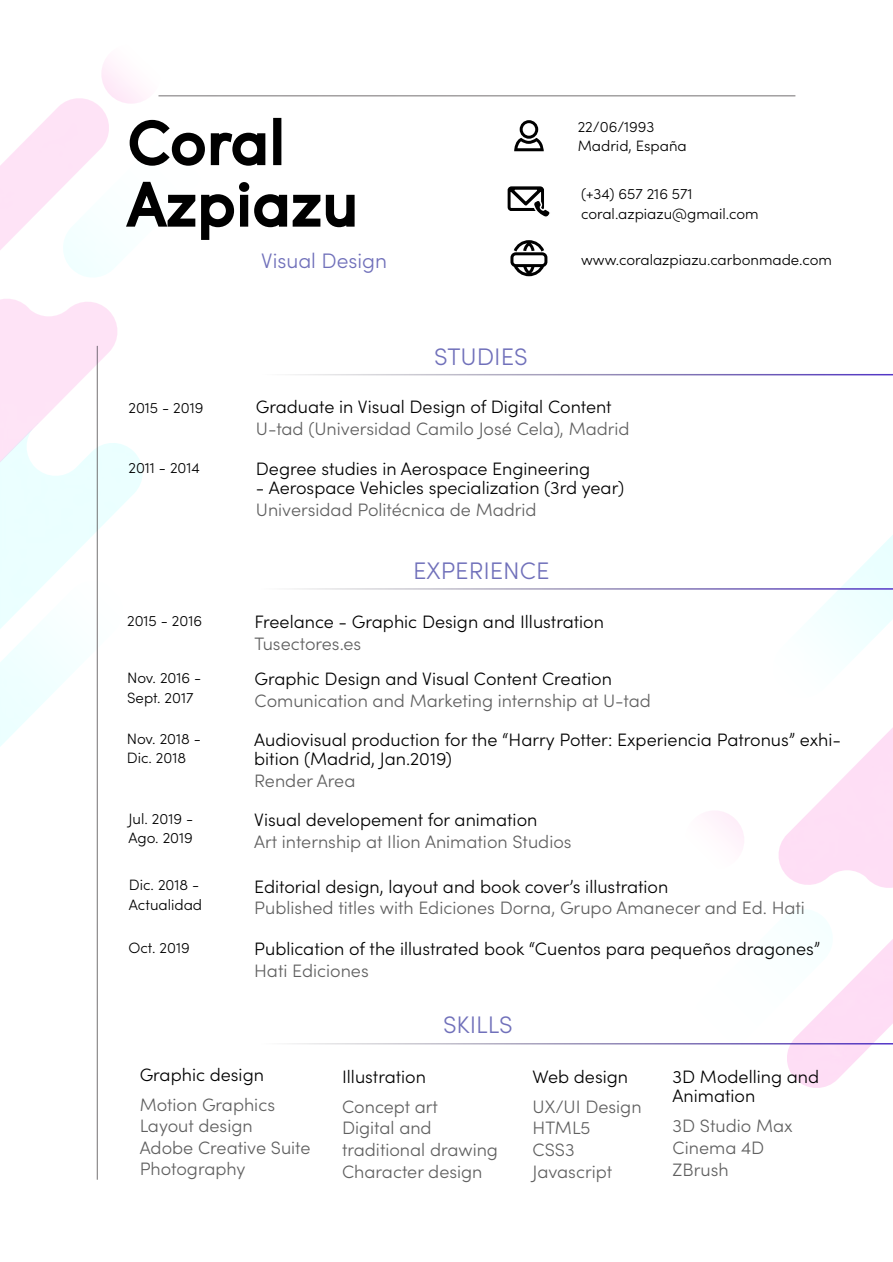
<style>
.page{position:relative;width:893px;height:1262px;background:#fff}
.page>*{position:absolute;margin:0;border:0;box-sizing:border-box;transform-origin:0 0}
.t1{font:300 24px "Sofia Pro";color:#7070ba}
.t2{font:300 21px "Sofia Pro";color:#7070ba}
.t3{font:300 18px/19.5px "Sofia Pro";color:#000}
.t4{font:300 18px/21.6px "Sofia Pro";color:#606060}
.t5{font:300 15px/19.5px "Sofia Pro";color:#000}
</style>
<div class="page">
<img style="left:0;top:58px;width:893px;height:1122px">
<svg style="left:0;top:98px;width:357px;height:180px"></svg>
<svg style="left:514px;top:120px;width:30px;height:31px"></svg>
<hr style="left:259px;top:374px;width:634px;height:1px;background:#fff">
<hr style="left:256px;top:588px;width:637px;height:1px;background:#fff">
<hr style="left:256px;top:1043px;width:637px;height:1px;background:#fff">
<div style="left:510px;top:252px;width:37px;height:15px;border:3px solid #000;border-radius:4px"></div>
<svg style="left:511px;top:262px;width:36px;height:16px"></svg>
<svg style="left:511px;top:239px;width:36px;height:16px"></svg>
<svg style="left:507px;top:186px;width:44px;height:32px"></svg>
<p class="t2" style="left:261px;top:245px;width:127px">Visual Design</p>
<h1 class="t1" style="left:434px;top:339px;width:95px">STUDIES</h1>
<p class="t5" style="left:578px;top:116px;width:111px">22/06/1993<br>Madrid, España</p>
<p class="t5" style="left:581px;top:183px;width:179px">(+34) 657 216 571 coral.azpiazu@gmail.com</p>
<p class="t5" style="left:581px;top:249px;width:252px">www.coralazpiazu.carbonmade.com</p>
<p class="t5" style="left:128px;top:397px;width:76px">2015 - 2019</p>
<p class="t3" style="left:256px;top:396px;width:357px">Graduate in Visual Design of Digital Content</p>
<p class="t4" style="left:256px;top:417px;width:375px">U-tad (Universidad Camilo José Cela), Madrid</p>
<p class="t3" style="left:256px;top:458px;width:336px">Degree studies in Aerospace Engineering</p>
<p class="t3" style="left:256px;top:477px;width:370px">- Aerospace Vehicles specialization (3rd year)</p>
<p class="t4" style="left:256px;top:498px;width:282px">Universidad Politécnica de Madrid</p>
<p class="t5" style="left:128px;top:457px;width:73px">2011 - 2014</p>
<h1 class="t1" style="left:413px;top:553px;width:138px">EXPERIENCE</h1>
<p class="t5" style="left:127px;top:610px;width:76px">2015 - 2016</p>
<p class="t3" style="left:255px;top:611px;width:351px">Freelance - Graphic Design and Illustration</p>
<p class="t4" style="left:255px;top:632px;width:108px">Tusectores.es</p>
<p class="t3" style="left:255px;top:668px;width:359px">Graphic Design and Visual Content Creation</p>
<p class="t4" style="left:255px;top:689px;width:398px">Comunication and Marketing internship at U-tad</p>
<p class="t5" style="left:127px;top:667px;width:76px">Nov. 2016 -<br>Sept. 2017</p>
<p class="t5" style="left:127px;top:728px;width:76px">Nov. 2018 -<br>Dic. 2018</p>
<p class="t3" style="left:254px;top:729px;width:588px">Audiovisual production for the “Harry Potter: Experiencia Patronus” exhi&shy;bition (Madrid, Jan.2019)</p>
<p class="t4" style="left:254px;top:769px;width:103px">Render Area</p>
<p class="t5" style="left:128px;top:808px;width:66px">Jul. 2019 -<br>Ago. 2019</p>
<p class="t3" style="left:254px;top:809px;width:285px">Visual developement for animation</p>
<p class="t4" style="left:254px;top:829px;width:319px">Art internship at Ilion Animation Studios</p>
<p class="t5" style="left:129px;top:874px;width:75px">Dic. 2018 -<br>Actualidad</p>
<p class="t3" style="left:254px;top:875px;width:416px">Editorial design, layout and book cover’s illustration</p>
<p class="t4" style="left:254px;top:896px;width:552px">Published titles with Ediciones Dorna, Grupo Amanecer and Ed. Hati</p>
<p class="t5" style="left:128px;top:937px;width:63px">Oct. 2019</p>
<p class="t3" style="left:254px;top:938px;width:567px">Publication of the illustrated book “Cuentos para pequeños dragones”</p>
<p class="t4" style="left:254px;top:958px;width:116px">Hati Ediciones</p>
<h1 class="t1" style="left:443px;top:1007px;width:71px">SKILLS</h1>
<p class="t3" style="left:140px;top:1063px;width:126px">Graphic design</p>
<p class="t4" style="left:140px;top:1092px;width:172px">Motion Graphics<br>Layout design<br>Adobe Creative Suite<br>Photography</p>
<p class="t3" style="left:342px;top:1065px;width:85px">Illustration</p>
<p class="t4" style="left:342px;top:1094px;width:157px">Concept art<br>Digital and traditional drawing<br>Character design</p>
<p class="t3" style="left:533px;top:1065px;width:97px">Web design</p>
<p class="t4" style="left:533px;top:1094px;width:111px">UX/UI Design<br>HTML5<br>CSS3<br>Javascript</p>
<p class="t3" style="left:673px;top:1065px;width:148px">3D Modelling and<br>Animation</p>
<p class="t4" style="left:673px;top:1114px;width:122px">3D Studio Max<br>Cinema 4D<br>ZBrush</p>
</div>
